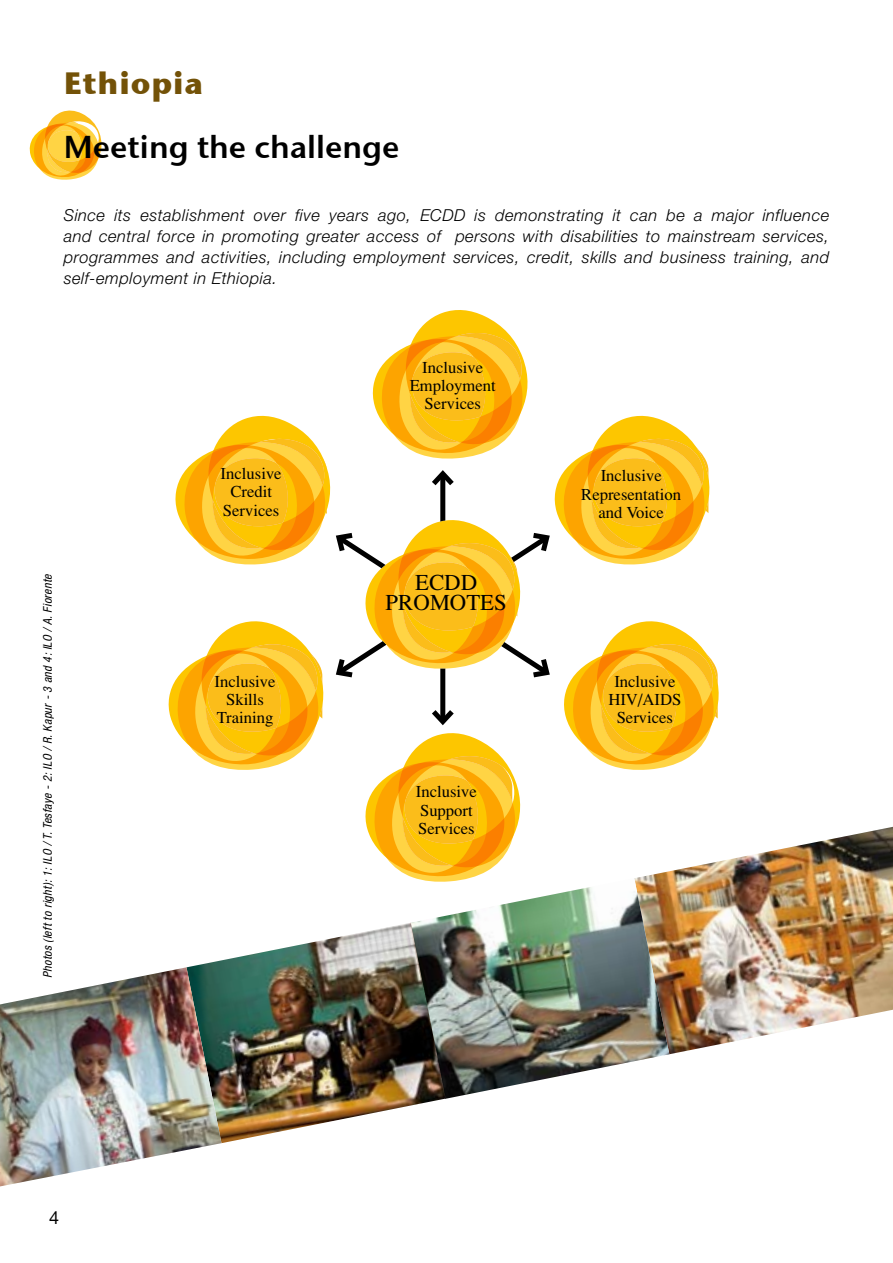
<style>
.page{position:relative;width:893px;height:1263px;background:#fff}
.page>*{position:absolute;margin:0;border:0;box-sizing:border-box;transform-origin:0 0}
.t1{font:31.5px "Stone Sans Sem ITCTT Semi";color:#000}
.t2{font:700 30.75px "Stone Sans ITC";letter-spacing:.03em;color:#735208}
.t3{font:22.65px/19.6px "Times";color:#000}
.t4{font:18px "Helvetica Neue";color:#000}
.t5{font:16.65px/18.1px "Times";color:#000;text-align:center}
.t6{font:italic 300 16.5px/21px "Helvetica Neue";letter-spacing:.03em;color:#000;text-align:justify}
.t7{font:italic condensed 12px "Helvetica Neue";color:#000}
</style>
<div class="page">
<svg style="left:29px;top:110px;width:73px;height:70px"></svg>
<svg style="left:168px;top:310px;width:551px;height:568px"></svg>
<img style="left:634px;top:827px;width:259px;height:227px">
<img style="left:410px;top:878px;width:259px;height:221px">
<img style="left:188px;top:923px;width:258px;height:220px">
<img style="left:0;top:967px;width:221px;height:219px">
<h2 class="t2" style="left:64px;top:56px;width:141px">Ethiopia</h2>
<h1 class="t1" style="left:64px;top:121px;width:337px">Meeting the challenge</h1>
<p class="t6" style="left:64px;top:205px;width:767px">Since its establishment over five years ago, ECDD is demonstrating it can be a major influence and central force in promoting greater access of persons with disabilities to mainstream services, programmes and activities, including employment services, credit, skills and business training, and self-employment in Ethiopia.</p>
<p class="t7" style="left:41px;top:978px;width:406px;rotate:-90deg">Photos (left to right): 1: ILO / T. Tesfaye - 2: ILO / R. Kapur - 3 and 4: ILO / A. Fiorente</p>
<p class="t4" style="left:49px;top:1207px;width:12px">4</p>
<p class="t5" style="left:221px;top:465px;width:63px">Inclusive<br>Credit<br>Services</p>
<p class="t5" style="left:215px;top:672px;width:63px">Inclusive<br>Skills<br>Training</p>
<p class="t5" style="left:410px;top:358px;width:88px">Inclusive<br>Employment<br>Services</p>
<h3 class="t3" style="left:386px;top:573px;width:109px;text-indent:30px">ECDD promotes</h3>
<p class="t5" style="left:416px;top:783px;width:63px;text-align:left">Inclusive<br>Support<br>Services</p>
<p class="t5" style="left:581px;top:467px;width:101px">Inclusive<br>Representation and Voice</p>
<p class="t5" style="left:608px;top:672px;width:75px">Inclusive<br>HIV/AIDS<br>Services</p>
</div>
